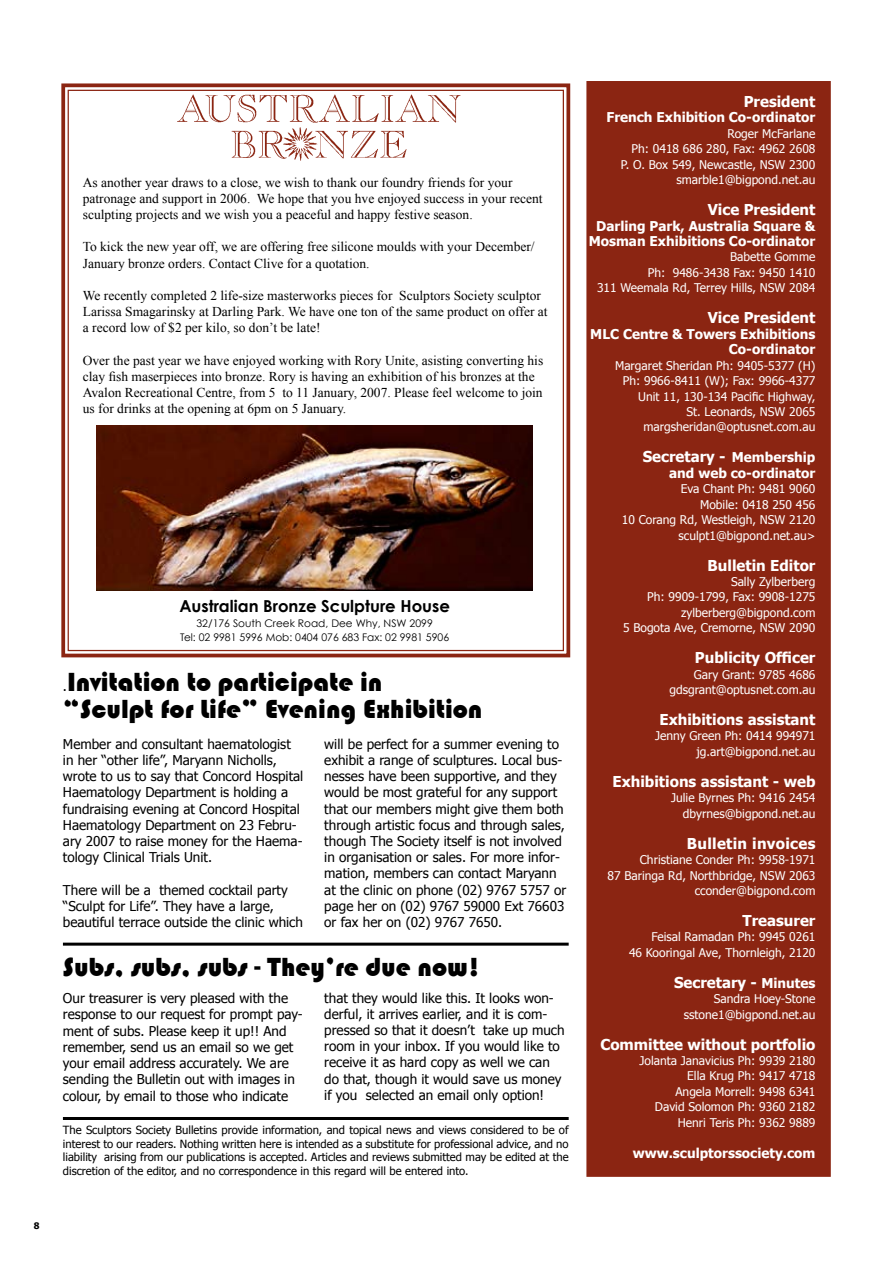
<style>
.page{position:relative;width:893px;height:1263px;background:#fff}
.page>*{position:absolute;margin:0;border:0;box-sizing:border-box;transform-origin:0 0}
.t1{font:27px/27px "Bauhaus 93";color:#000}
.t2{font:700 16.5px "Century Gothic";color:#000}
.t3{font:700 15px "Tahoma";color:#fff}
.t4{font:700 15px "Tahoma";letter-spacing:.02em;color:#fff}
.t5{font:13.5px/16.2px "Tahoma";color:#000}
.t6{font:13.5px/16.2px "Times New Roman";color:#000}
.t7{font:700 13.5px/15.5px "Tahoma";color:#fff;text-align:center}
.t8{font:12px/15.5px "Tahoma";color:#fff;text-align:right}
.t9{font:11.25px/13.5px "Tahoma";color:#000;text-align:justify}
.t10{font:10.5px/13.5px "Century Gothic";color:#000;text-align:center}
.t11{font:700 9px "Tahoma";color:#000}
.s1{font-family:"Tahoma";font-size:13.5px}
.s2{font-size:13.5px}
</style>
<div class="page">
<div style="left:589px;top:84px;width:239px;height:1090px;background:#8b2512"></div>
<div style="left:586px;top:81px;width:245px;height:1096px;border:6px solid #8b2512"></div>
<svg style="left:61px;top:83px;width:510px;height:575px"></svg>
<img style="left:96px;top:426px;width:437px;height:164px">
<img style="left:172px;top:89px;width:291px;height:78px">
<hr style="left:63px;top:943px;width:506px;height:3px;background:#000">
<hr style="left:63px;top:1117px;width:506px;height:3px;background:#000">
<p class="t11" style="left:34px;top:1220px;width:7px">8</p>
<p class="t6" style="left:83px;top:174px;width:461px">As another year draws to a close, we wish to thank our foundry friends for your patronage and support in 2006. We hope that you hve enjoyed success in your recent sculpting projects and we wish you a peaceful and happy festive season.</p>
<p class="t6" style="left:83px;top:238px;width:453px">To kick the new year off, we are offering free silicone moulds with your December/<br>January bronze orders. Contact Clive for a quotation.</p>
<p class="t6" style="left:83px;top:287px;width:466px">We recently completed 2 life-size masterworks pieces for Sculptors Society sculptor<br>Larissa Smagarinsky at Darling Park. We have one ton of the same product on offer at a record low of $2 per kilo, so don’t be late!</p>
<p class="t6" style="left:83px;top:352px;width:462px">Over the past year we have enjoyed working with Rory Unite, asisting converting his clay fish maserpieces into bronze. Rory is having an exhibition of his bronzes at the Avalon Recreational Centre, from 5 to 11 January, 2007. Please feel welcome to join us for drinks at the opening at 6pm on 5 January.</p>
<p class="t2" style="left:179px;top:596px;width:272px">Australian Bronze Sculpture House</p>
<p class="t10" style="left:180px;top:616px;width:271px">32/176 South Creek Road, Dee Why, NSW 2099<br>Tel: 02 9981 5996 Mob: 0404 076 683 Fax: 02 9981 5906</p>
<h1 class="t1" style="left:63px;top:668px;width:421px"><span class="s1">.</span>Invitation to participate in<br>“Sculpt for Life” Evening Exhibition</h1>
<p class="t5" style="left:63px;top:735px;width:242px">Member and consultant haematologist in her “other life”, Maryann Nicholls, wrote to us to say that Concord Hospital Haematology Department is holding a fundraising evening at Concord Hospital Haematology Department on 23 Febru&shy;ary 2007 to raise money for the Haema&shy;tology Clinical Trials Unit.</p>
<p class="t5" style="left:63px;top:881px;width:242px">There will be a themed cocktail party “Sculpt for Life”. They have a large, beautiful terrace outside the clinic which</p>
<p class="t5" style="left:324px;top:735px;width:243px">will be perfect for a summer evening to exhibit a range of sculptures. Local bus&shy;nesses have been supportive, and they would be most grateful for any support that our members might give them both through artistic focus and through sales, though The Society itself is not involved in organisation or sales. For more infor&shy;mation, members can contact Maryann at the clinic on phone (02) 9767 5757 or page her on (02) 9767 59000 Ext 76603 or fax her on (02) 9767 7650.</p>
<h1 class="t1" style="left:63px;top:953px;width:418px">Subs, subs, subs - They’re due now!</h1>
<p class="t5" style="left:63px;top:990px;width:241px">Our treasurer is very pleased with the response to our request for prompt pay&shy;ment of subs. Please keep it up!! And remember, send us an email so we get your email address accurately. We are sending the Bulletin out with images in colour, by email to those who indicate</p>
<p class="t5" style="left:324px;top:989px;width:242px">that they would like this. It looks won&shy;derful, it arrives earlier, and it is com&shy;pressed so that it doesn’t take up much room in your inbox. If you would like to receive it as hard copy as well we can do that, though it would save us money if you selected an email only option!</p>
<p class="t9" style="left:63px;top:1123px;width:507px">The Sculptors Society Bulletins provide information, and topical news and views considered to be of interest to our readers. Nothing written here is intended as a substitute for professional advice, and no liability arising from our publications is accepted. Articles and reviews submitted may be edited at the discretion of the editor, and no correspondence in this regard will be entered into.</p>
<p class="t3" style="left:744px;top:92px;width:73px">President</p>
<p class="t7" style="left:606px;top:109px;width:210px">French Exhibition Co-ordinator</p>
<p class="t8" style="left:621px;top:125px;width:196px">Roger McFarlane<br>Ph: 0418 686 280, Fax: 4962 2608<br>P. O. Box 549, Newcastle, NSW 2300 smarble1@bigpond.net.au</p>
<p class="t3" style="left:708px;top:200px;width:109px">Vice President</p>
<p class="t7" style="left:589px;top:217px;width:228px">Darling Park, Australia Square &amp;<br>Mosman Exhibitions Co-ordinator</p>
<p class="t8" style="left:597px;top:249px;width:220px">Babette Gomme<br>Ph: 9486-3438 Fax: 9450 1410<br>311 Weemala Rd, Terrey Hills, NSW 2084</p>
<p class="t3" style="left:708px;top:308px;width:109px">Vice President</p>
<p class="t7" style="left:590px;top:326px;width:227px;text-align:right">MLC Centre &amp; Towers Exhibitions<br>Co-ordinator</p>
<p class="t8" style="left:615px;top:357px;width:202px">Margaret Sheridan Ph: 9405-5377 (H)<br>Ph: 9966-8411 (W); Fax: 9966-4377<br>Unit 11, 130-134 Pacific Highway,<br>St. Leonards, NSW 2065 margsheridan@optusnet.com.au</p>
<p class="t3" style="left:643px;top:447px;width:174px">Secretary - <span class="s2">Membership</span></p>
<p class="t7" style="left:669px;top:465px;width:148px">and web co-ordinator</p>
<p class="t8" style="left:622px;top:481px;width:195px">Eva Chant Ph: 9481 9060<br>Mobile: 0418 250 456<br>10 Corang Rd, Westleigh, NSW 2120 sculpt1@bigpond.net.au&gt;</p>
<p class="t3" style="left:708px;top:555px;width:109px">Bulletin Editor</p>
<p class="t8" style="left:623px;top:573px;width:194px">Sally Zylberberg<br>Ph: 9909-1799, Fax: 9908-1275 zylberberg@bigpond.com<br>5 Bogota Ave, Cremorne, NSW 2090</p>
<p class="t3" style="left:695px;top:648px;width:122px">Publicity Officer</p>
<p class="t8" style="left:669px;top:666px;width:147px">Gary Grant: 9785 4686 gdsgrant@optusnet.com.au</p>
<p class="t3" style="left:659px;top:710px;width:157px">Exhibitions assistant</p>
<p class="t8" style="left:655px;top:728px;width:162px">Jenny Green Ph: 0414 994971 jg.art@bigpond.net.au</p>
<p class="t3" style="left:612px;top:772px;width:204px">Exhibitions assistant - web</p>
<p class="t8" style="left:671px;top:790px;width:146px">Julie Byrnes Ph: 9416 2454 dbyrnes@bigpond.net.au</p>
<p class="t4" style="left:687px;top:834px;width:130px">Bulletin invoices</p>
<p class="t8" style="left:607px;top:852px;width:209px">Christiane Conder Ph: 9958-1971<br>87 Baringa Rd, Northbridge, NSW 2063 cconder@bigpond.com</p>
<p class="t3" style="left:743px;top:911px;width:74px">Treasurer</p>
<p class="t8" style="left:629px;top:929px;width:188px">Feisal Ramadan Ph: 9945 0261<br>46 Kooringal Ave, Thornleigh, 2120</p>
<p class="t3" style="left:674px;top:973px;width:143px">Secretary - <span class="s2">Minutes</span></p>
<p class="t8" style="left:684px;top:991px;width:133px">Sandra Hoey-Stone sstone1@bigpond.net.au</p>
<p class="t3" style="left:600px;top:1034px;width:217px">Committee without portfolio</p>
<p class="t8" style="left:640px;top:1052px;width:177px">Jolanta Janavicius Ph: 9939 2180<br>Ella Krug Ph: 9417 4718<br>Angela Morrell: 9498 6341<br>David Solomon Ph: 9360 2182<br>Henri Teris Ph: 9362 9889</p>
<p class="t7" style="left:633px;top:1144px;width:184px">www.sculptorssociety.com</p>
</div>
